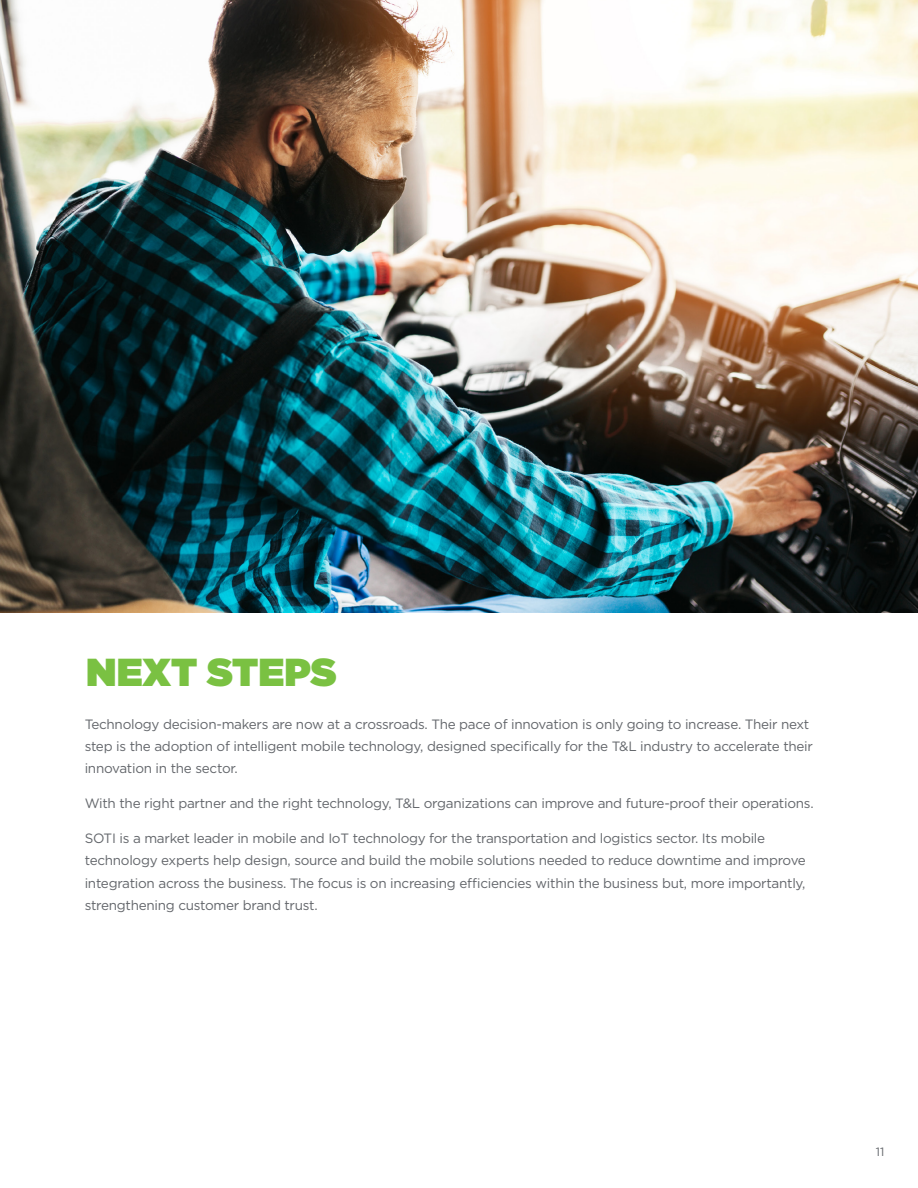
<style>
.page{position:relative;width:918px;height:1188px;background:#fff}
.page>*{position:absolute;margin:0;border:0;box-sizing:border-box;transform-origin:0 0}
.t1{font:900 39px "Gotham";color:#7ac142}
.t2{font:13.5px/22.2px "Gotham";letter-spacing:-.02em;color:#63666b}
.t3{font:12px "Gotham";color:#63666b}
</style>
<div class="page">
<img style="left:0;top:0;width:918px;height:612px">
<p class="t1" style="left:86px;top:644px;width:252px">NEXT STEPS</p>
<p class="t2" style="left:85px;top:713px;width:730px">Technology decision-makers are now at a crossroads. The pace of innovation is only going to increase. Their next step is the adoption of intelligent mobile technology, designed specifically for the T&amp;L industry to accelerate their innovation in the sector.</p>
<p class="t2" style="left:85px;top:792px;width:731px">With the right partner and the right technology, T&amp;L organizations can improve and future-proof their operations.</p>
<p class="t2" style="left:85px;top:827px;width:723px">SOTI is a market leader in mobile and IoT technology for the transportation and logistics sector. Its mobile technology experts help design, source and build the mobile solutions needed to reduce downtime and improve integration across the business. The focus is on increasing efficiencies within the business but, more importantly, strengthening customer brand trust.</p>
<p class="t3" style="left:876px;top:1144px;width:10px">11</p>
</div>
